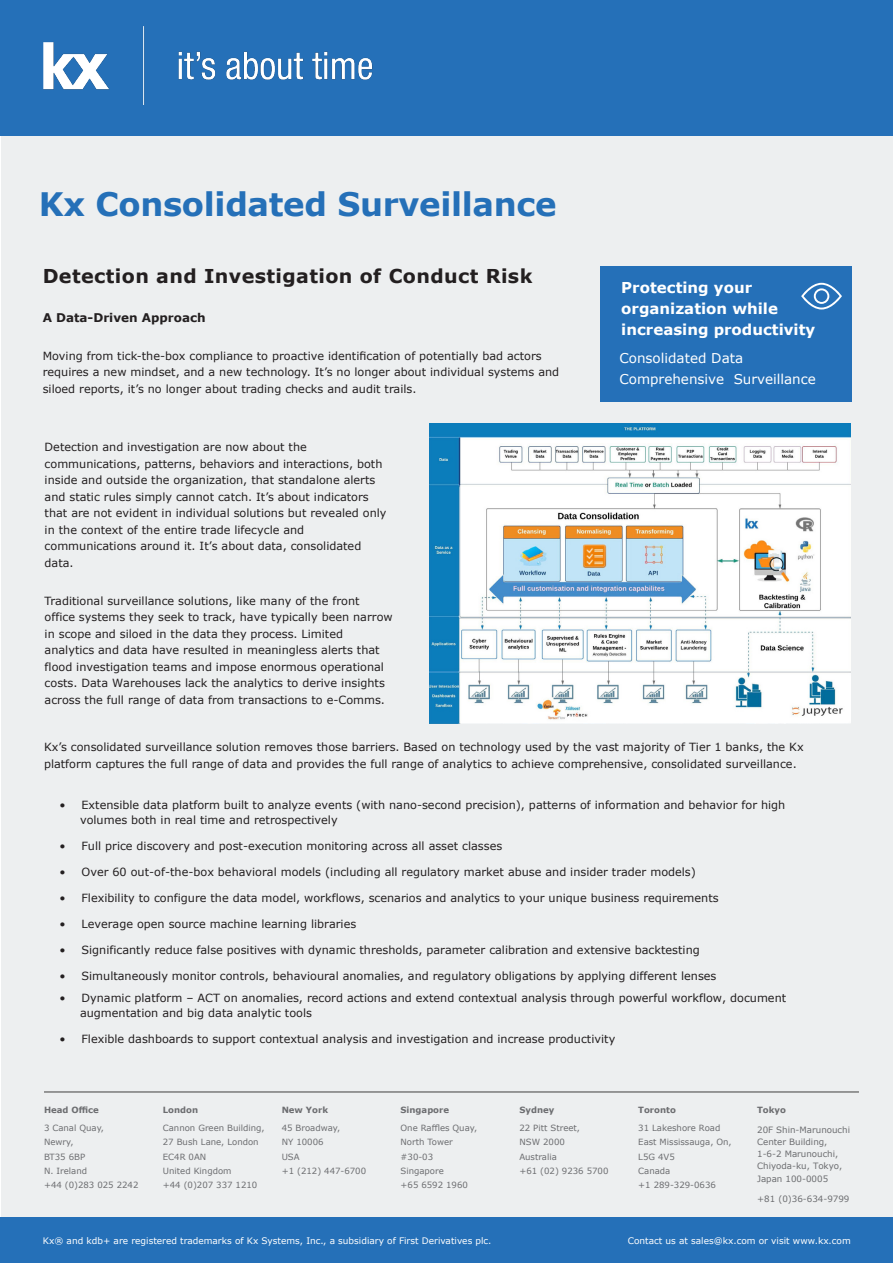
<style>
.page{position:relative;width:893px;height:1263px;background:#fff}
.page>*{position:absolute;margin:0;border:0;box-sizing:border-box;transform-origin:0 0}
.Document_title{font:700 32.4px "Verdana";letter-spacing:-.01em;color:#2570b8}
.Document_title-2{font:700 19.05px "Verdana";letter-spacing:.02em;color:#231f20}
.Blue_box_body{font:700 15px/21px "Verdana";color:#fff}
.Blue_box_body-2{font:13.5px/20.5px "Verdana";color:#fff}
.Document_title-3{font:700 12px "Verdana";color:#231f20}
.Document_title-4{font:11.25px/16.5px "Verdana";color:#231f20}
.t1{font:9px "Verdana";color:#fff}
.t2{font:8.7px/12.1px "Verdana";color:#6c6d70}
.t3{font:8.55px/14.2px "Verdana";color:#6c6d70}
.t4{font:700 8.55px "Verdana";color:#6c6d70}
</style>
<div class="page">
<div style="left:1px;top:1px;width:891px;height:1262px;background:#edeff0"></div>
<div style="left:0;top:1217px;width:893px;height:46px;background:#2570b8"></div>
<hr style="left:44px;top:1091px;width:815px;height:1px;background:#3f3f3f">
<div style="left:0;top:0;width:893px;height:135px;background:#2570b8"></div>
<img style="left:43px;top:26px;width:330px;height:78px">
<div style="left:600px;top:266px;width:251px;height:136px;background:#2570b8"></div>
<img style="left:430px;top:423px;width:420px;height:300px">
<svg style="left:801px;top:283px;width:41px;height:26px"></svg>
<p class="Document_title" style="left:39px;top:182px;width:519px">Kx Consolidated Surveillance</p>
<p class="Document_title-2" style="left:43px;top:262px;width:491px">Detection and Investigation of Conduct Risk</p>
<p class="Document_title-3" style="left:43px;top:309px;width:164px">A Data-Driven Approach</p>
<p class="Document_title-4" style="left:43px;top:347px;width:518px">Moving from tick-the-box compliance to proactive identification of potentially bad actors requires a new mindset, and a new technology. It’s no longer about individual systems and siloed reports, it’s no longer about trading checks and audit trails.</p>
<p class="Document_title-4" style="left:45px;top:439px;width:343px">Detection and investigation are now about the communications, patterns, behaviors and interactions, both inside and outside the organization, that standalone alerts and static rules simply cannot catch. It’s about indicators that are not evident in individual solutions but revealed only in the context of the entire trade lifecycle and communications around it. It’s about data, consolidated data.</p>
<p class="Document_title-4" style="left:45px;top:592px;width:350px">Traditional surveillance solutions, like many of the front office systems they seek to track, have typically been narrow in scope and siloed in the data they process. Limited analytics and data have resulted in meaningless alerts that flood investigation teams and impose enormous operational costs. Data Warehouses lack the analytics to derive insights across the full range of data from transactions to e-Comms.</p>
<p class="Blue_box_body" style="left:621px;top:277px;width:196px">Protecting your organization while increasing productivity</p>
<p class="Blue_box_body-2" style="left:619px;top:348px;width:198px">Consolidated Data<br>Comprehensive Surveillance</p>
<p class="Document_title-4" style="left:44px;top:738px;width:761px">Kx’s consolidated surveillance solution removes those barriers. Based on technology used by the vast majority of Tier 1 banks, the Kx platform captures the full range of data and provides the full range of analytics to achieve comprehensive, consolidated surveillance.</p>
<p class="Document_title-4" style="left:80px;top:797px;width:707px;line-height:15px;text-indent:-21px">• Extensible data platform built to analyze events (with nano-second precision), patterns of information and behavior for high volumes both in real time and retrospectively</p>
<p class="Document_title-4" style="left:60px;top:837px;width:444px">• Full price discovery and post-execution monitoring across all asset classes</p>
<p class="Document_title-4" style="left:60px;top:863px;width:638px">• Over 60 out-of-the-box behavioral models (including all regulatory market abuse and insider trader models)</p>
<p class="Document_title-4" style="left:60px;top:889px;width:661px">• Flexibility to configure the data model, workflows, scenarios and analytics to your unique business requirements</p>
<p class="Document_title-4" style="left:60px;top:915px;width:298px">• Leverage open source machine learning libraries</p>
<p class="Document_title-4" style="left:60px;top:941px;width:642px">• Significantly reduce false positives with dynamic thresholds, parameter calibration and extensive backtesting</p>
<p class="Document_title-4" style="left:60px;top:967px;width:658px">• Simultaneously monitor controls, behavioural anomalies, and regulatory obligations by applying different lenses</p>
<p class="Document_title-4" style="left:80px;top:990px;width:708px;line-height:15px;text-indent:-21px">• Dynamic platform – ACT on anomalies, record actions and extend contextual analysis through powerful workflow, document augmentation and big data analytic tools</p>
<p class="Document_title-4" style="left:60px;top:1031px;width:557px">• Flexible dashboards to support contextual analysis and investigation and increase productivity</p>
<p class="t4" style="left:44px;top:1103px;width:56px">Head Office</p>
<p class="t3" style="left:44px;top:1121px;width:96px">3 Canal Quay,<br>Newry,<br>BT35 6BP<br>N. Ireland<br>+44 (0)283 025 2242</p>
<p class="t4" style="left:163px;top:1103px;width:37px">London</p>
<p class="t3" style="left:163px;top:1121px;width:103px">Cannon Green Building,<br>27 Bush Lane, London<br>EC4R 0AN<br>United Kingdom<br>+44 (0)207 337 1210</p>
<p class="t4" style="left:282px;top:1103px;width:48px">New York</p>
<p class="t3" style="left:282px;top:1121px;width:86px">45 Broadway,<br>NY 10006<br>USA<br>+1 (212) 447-6700</p>
<p class="t4" style="left:401px;top:1103px;width:50px">Singapore</p>
<p class="t3" style="left:401px;top:1121px;width:78px">One Raffles Quay,<br>North Tower #30-03<br>Singapore<br>+65 6592 1960</p>
<p class="t1" style="left:43px;top:1234px;width:450px">Kx® and kdb+ are registered trademarks of Kx Systems, Inc., a subsidiary of First Derivatives plc.</p>
<p class="t4" style="left:519px;top:1103px;width:36px">Sydney</p>
<p class="t3" style="left:519px;top:1121px;width:91px">22 Pitt Street,<br>NSW 2000<br>Australia<br>+61 (02) 9236 5700</p>
<p class="t4" style="left:757px;top:1103px;width:30px">Tokyo</p>
<p class="t2" style="left:757px;top:1123px;width:94px">20F Shin-Marunouchi<br>Center Building,<br>1-6-2 Marunouchi,<br>Chiyoda-ku, Tokyo,<br>Japan 100-0005</p>
<p class="t2" style="left:757px;top:1193px;width:94px">+81 (0)36-634-9799</p>
<p class="t1" style="left:628px;top:1234px;width:225px">Contact us at sales@kx.com or visit www.kx.com</p>
<p class="t4" style="left:638px;top:1103px;width:39px">Toronto</p>
<p class="t3" style="left:638px;top:1121px;width:95px">31 Lakeshore Road<br>East Mississauga, On,<br>L5G 4V5<br>Canada<br>+1 289-329-0636</p>
</div>
